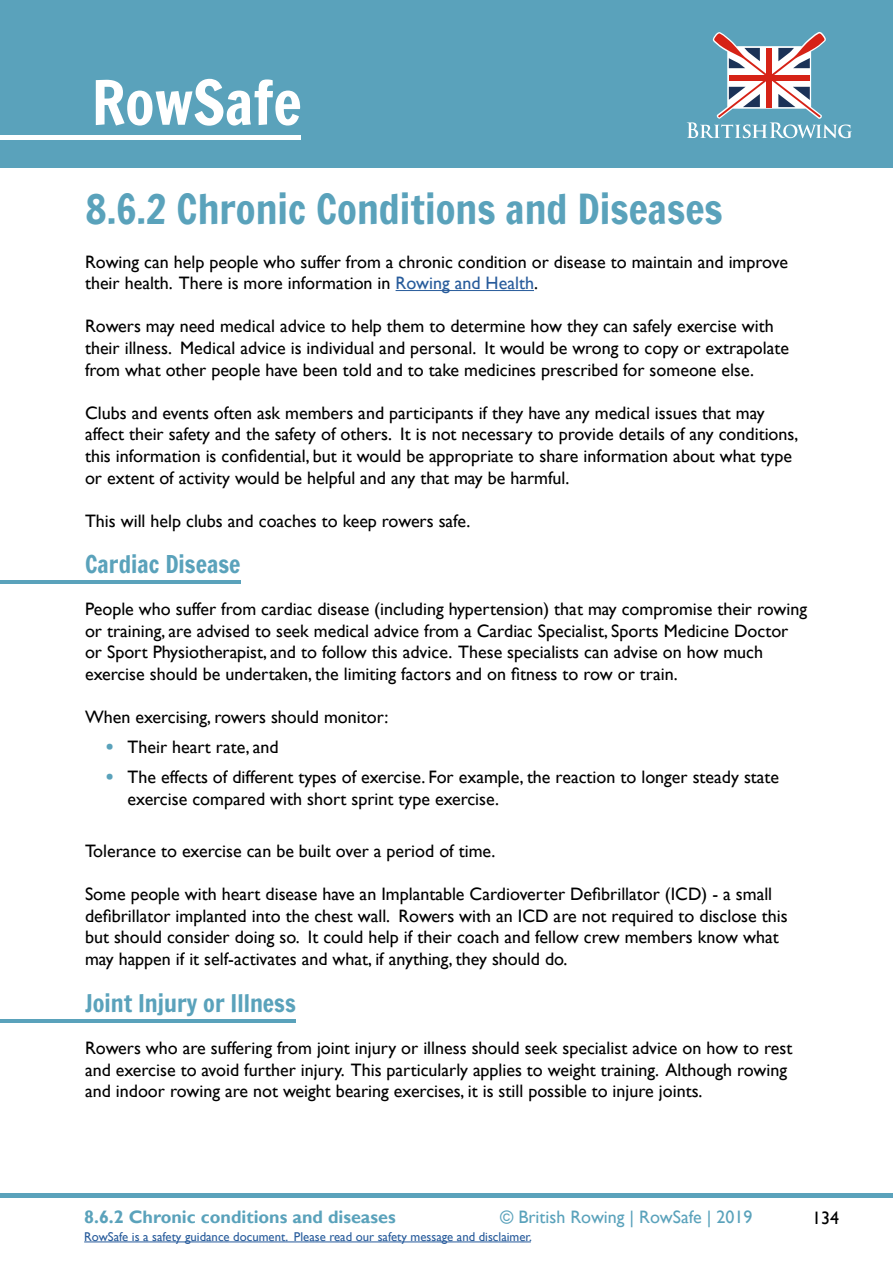
<style>
.page{position:relative;width:893px;height:1263px;background:#fff}
.page>*{position:absolute;margin:0;border:0;box-sizing:border-box;transform-origin:0 0}
.t1{font:60px "Francois One";color:#fff}
.t2{font:40.5px "Francois One";color:#5aa2bb}
.t3{font:24px "Francois One";color:#5aa2bb}
.t4{font:18px/21.6px "Gill Sans";color:#000}
.t5{font:700 18px "Gill Sans";color:#5aa2bb}
.t6{font:18px "Gill Sans";color:#5aa2bb}
.t7{font:12.75px "Gill Sans";color:#275b9b}
.s1{color:#275b9b}
.s2{font-family:"Francois One";color:#5aa2bb}
</style>
<div class="page">
<hr style="left:0;top:1193px;width:893px;height:4px;background:#5aa2bb">
<div style="left:0;top:0;width:893px;height:168px;background:#5aa2bb"></div>
<svg style="left:687px;top:32px;width:165px;height:106px"></svg>
<hr style="left:0;top:135px;width:301px;height:4px;background:#fff">
<hr style="left:84px;top:1241px;width:447px;height:1px;background:#275b9b">
<hr style="left:396px;top:290px;width:138px;height:1px;background:#275b9b">
<hr style="left:0;top:580px;width:240px;height:4px;background:#5aa2bb">
<hr style="left:0;top:1019px;width:296px;height:4px;background:#5aa2bb">
<h1 class="t1" style="left:92px;top:59px;width:211px">RowSafe</h1>
<h2 class="t2" style="left:85px;top:180px;width:639px">8.6.2 Chronic Conditions and Diseases</h2>
<p class="t4" style="left:85px;top:251px;width:704px">Rowing can help people who suffer from a chronic condition or disease to maintain and improve their health. There is more information in <span class="s1">Rowing and Health</span>.</p>
<p class="t4" style="left:85px;top:316px;width:705px">Rowers may need medical advice to help them to determine how they can safely exercise with their illness. Medical advice is individual and personal. It would be wrong to copy or extrapolate from what other people have been told and to take medicines prescribed for someone else.</p>
<p class="t4" style="left:85px;top:402px;width:715px">Clubs and events often ask members and participants if they have any medical issues that may affect their safety and the safety of others. It is not necessary to provide details of any conditions, this information is confidential, but it would be appropriate to share information about what type or extent of activity would be helpful and any that may be harmful.</p>
<p class="t4" style="left:85px;top:510px;width:387px">This will help clubs and coaches to keep rowers safe.</p>
<h3 class="t3" style="left:85px;top:547px;width:157px">Cardiac Disease</h3>
<p class="t4" style="left:85px;top:599px;width:723px">People who suffer from cardiac disease (including hypertension) that may compromise their rowing or training, are advised to seek medical advice from a Cardiac Specialist, Sports Medicine Doctor or Sport Physiotherapist, and to follow this advice. These specialists can advise on how much exercise should be undertaken, the limiting factors and on fitness to row or train.</p>
<p class="t4" style="left:85px;top:707px;width:305px">When exercising, rowers should monitor:</p>
<p class="t4" style="left:106px;top:737px;width:174px"><span class="s2">•</span> Their heart rate, and</p>
<p class="t4" style="left:128px;top:767px;width:653px;text-indent:-21px"><span class="s2">•</span> The effects of different types of exercise. For example, the reaction to longer steady state exercise compared with short sprint type exercise.</p>
<p class="t4" style="left:85px;top:840px;width:412px">Tolerance to exercise can be built over a period of time.</p>
<p class="t4" style="left:85px;top:883px;width:704px">Some people with heart disease have an Implantable Cardioverter Defibrillator (ICD) - a small defibrillator implanted into the chest wall. Rowers with an ICD are not required to disclose this but should consider doing so. It could help if their coach and fellow crew members know what may happen if it self-activates and what, if anything, they should do.</p>
<h3 class="t3" style="left:85px;top:986px;width:212px">Joint Injury or Illness</h3>
<p class="t4" style="left:85px;top:1037px;width:709px">Rowers who are suffering from joint injury or illness should seek specialist advice on how to rest and exercise to avoid further injury. This particularly applies to weight training. Although rowing and indoor rowing are not weight bearing exercises, it is still possible to injure joints.</p>
<p class="t5" style="left:84px;top:1206px;width:313px">8.6.2 Chronic conditions and diseases</p>
<p class="t6" style="left:500px;top:1207px;width:254px">© British Rowing | RowSafe | 2019</p>
<p class="t4" style="left:812px;top:1207px;width:28px">134</p>
<p class="t7" style="left:84px;top:1229px;width:449px">RowSafe is a safety guidance document. Please read our safety message and disclaimer.</p>
</div>
